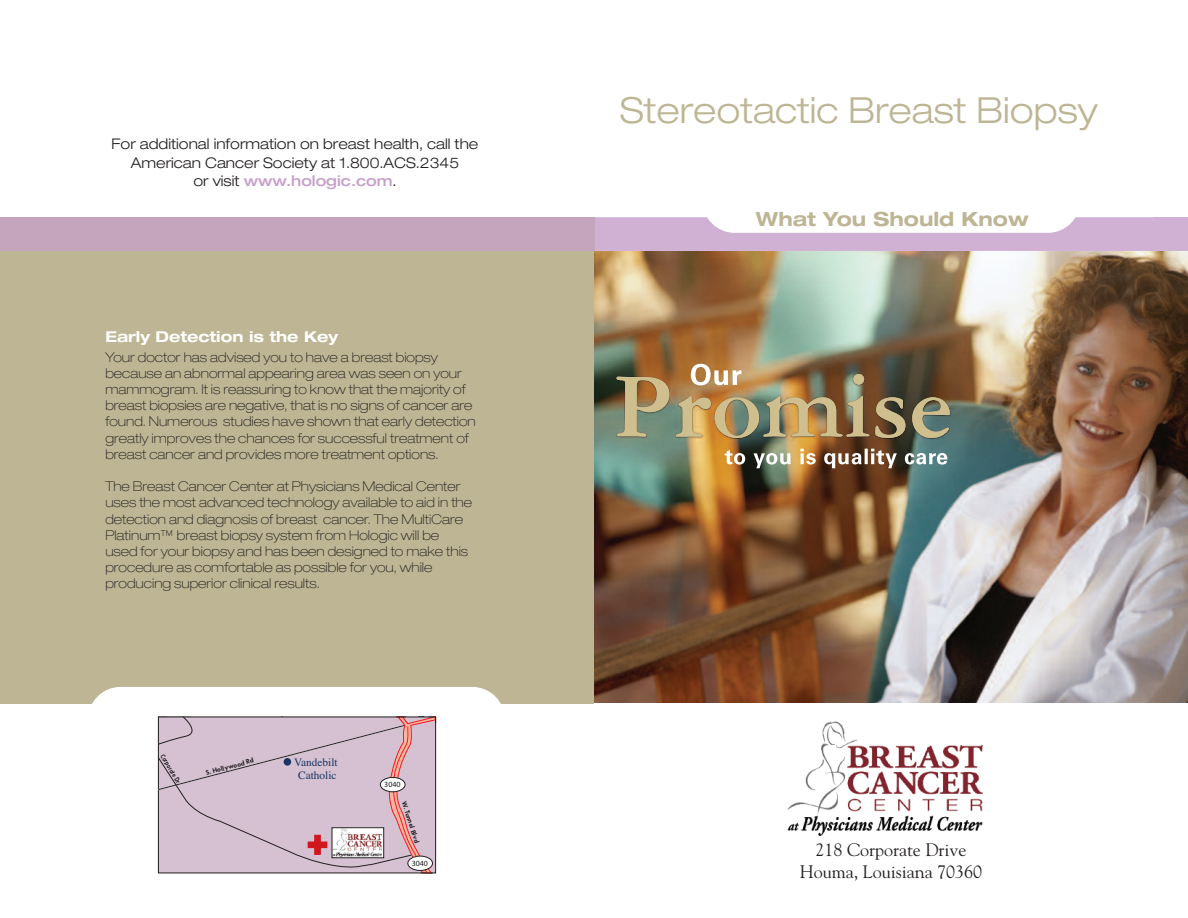
<style>
.page{position:relative;width:1188px;height:918px;background:#fff}
.page>*{position:absolute;margin:0;border:0;box-sizing:border-box;transform-origin:0 0}
.t1{font:36px "Helvetica Neue LT Std Lt Ex+FXZGHE";color:#bdb593}
.t2{font:28.8px "Myriad Pro";color:#231f20}
.t3{font:700 expanded 19.5px "Helvetica Neue";color:#bdb593}
.t4{font:18px/21.6px "Goudy";color:#231f20;text-align:center}
.t5{font:700 expanded 15px "Helvetica Neue";color:#fff}
.t6{font:14.7px/18.9px "Helvetica Neue LT Std Lt Ex+BCEUQW";color:#231f20;text-align:center}
.t7{font:14.7px "Helvetica Neue LT Std Md Ex+FPIDJU";color:#c7a0cb}
.t8{font:100 expanded 13.5px/16.2px "Helvetica Neue";color:#231f20}
.t9{font:11.4px/13.6px "Times";color:#1a3564;text-align:center}
.t10{font:7.95px "Myriad Pro";color:#231f20}
.t11{font:600 6px "Futura";color:#231f20;scale:.79 1}
.t12{font:600 5.85px "Futura";color:#231f20}
.s1{font-family:"Helvetica Neue LT Std Lt Ex+BCEUQW";color:#231f20}
</style>
<div class="page">
<div style="left:0;top:217px;width:594px;height:486px;background:#bdb593"></div>
<div style="left:88px;top:687px;width:417px;height:65px;background:#fff;border-radius:33px"></div>
<img style="left:594px;top:252px;width:594px;height:451px">
<img style="left:691px;top:364px;width:50px;height:10px">
<img style="left:725px;top:449px;width:222px;height:19px">
<img style="left:617px;top:374px;width:333px;height:64px">
<img style="left:788px;top:722px;width:194px;height:113px">
<svg style="left:20px;top:217px;width:1168px;height:34px;background:#d1b6ce"></svg>
<div style="left:0;top:217px;width:20px;height:34px;background:#c5a5bd"></div>
<svg style="left:158px;top:716px;width:278px;height:157px;background:#cfb9c8"></svg>
<svg style="left:381px;top:830px;width:1px;height:26px"></svg>
<img style="left:334px;top:830px;width:47px;height:26px">
<div style="left:332px;top:828px;width:52px;height:30px;border:1px solid #231f20"></div>
<p class="t6" style="left:112px;top:135px;width:368px">For additional information on breast health, call the<br>American Cancer Society at 1.800.ACS.2345</p>
<p class="t7" style="left:194px;top:176px;width:205px"><span class="s1">or visit</span> www.hologic.com<span class="s1">.</span></p>
<p class="t5" style="left:105px;top:331px;width:234px">Early Detection is the Key</p>
<p class="t8" style="left:105px;top:350px;width:372px">Your doctor has advised you to have a breast biopsy because an abnormal appearing area was seen on your mammogram. It is reassuring to know that the majority of breast biopsies are negative, that is no signs of cancer are found. Numerous studies have shown that early detection greatly improves the chances for successful treatment of breast cancer and provides more treatment options.</p>
<p class="t8" style="left:105px;top:480px;width:368px">The Breast Cancer Center at Physicians Medical Center uses the most advanced technology available to aid in the detection and diagnosis of breast cancer. The MultiCare Platinum™ breast biopsy system from Hologic will be used for your biopsy and has been designed to make this procedure as comfortable as possible for you, while producing superior clinical results.</p>
<p class="t11" style="left:165px;top:753px;width:43px;rotate:59deg">Corporate Dr</p>
<p class="t12" style="left:205px;top:770px;width:51px;rotate:-15deg">S. Hollywood Rd</p>
<p class="t9" style="left:294px;top:754px;width:45px">Vandebilt<br>Catholic</p>
<h2 class="t2" style="left:309px;top:832px;width:19px">+</h2>
<p class="t10" style="left:384px;top:782px;width:18px">3040</p>
<p class="t12" style="left:407px;top:801px;width:45px;rotate:72deg">W. Tunnel Blvd</p>
<p class="t10" style="left:412px;top:860px;width:18px">3040</p>
<h1 class="t1" style="left:620px;top:98px;width:480px">Stereotactic Breast Biopsy</h1>
<h3 class="t3" style="left:756px;top:212px;width:274px">What You Should Know</h3>
<h3 class="t4" style="left:800px;top:839px;width:184px">218 Corporate Drive<br>Houma, Louisiana 70360</h3>
</div>
